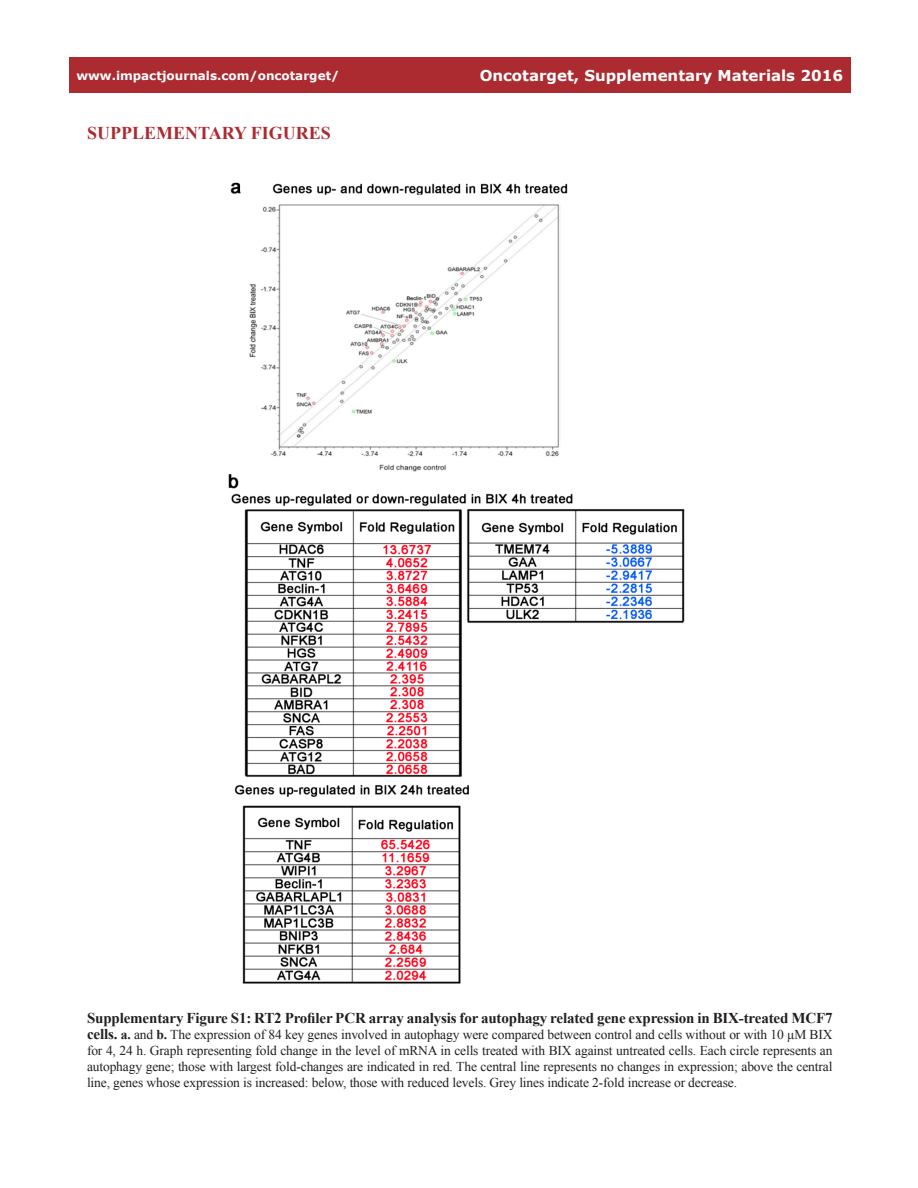
<style>
.page{position:relative;width:918px;height:1188px;background:#fff}
.page>*{position:absolute;margin:0;border:0;box-sizing:border-box;transform-origin:0 0}
.Heading{font:700 18px "Times New Roman";color:#ac2b31}
.figuretext{font:700 15px "Times New Roman";letter-spacing:-.01em;color:#231f20}
.t1{font:700 15px "Verdana";color:#fff}
.figuretext-2{font:13.5px/16.2px "Times New Roman";letter-spacing:-.01em;color:#231f20;text-align:justify}
.t2{font:700 12px "Verdana";color:#fff}
.s1{font-weight:700;font-size:15px}
.s2{font-weight:700}
</style>
<div class="page">
<div style="left:69px;top:57px;width:781px;height:36px;background:#ac2b31"></div>
<img style="left:228px;top:182px;width:457px;height:802px">
<p class="t2" style="left:76px;top:67px;width:264px">www.impactjournals.com/oncotarget/</p>
<p class="t1" style="left:480px;top:65px;width:365px">Oncotarget, Supplementary Materials 2016</p>
<p class="Heading" style="left:87px;top:120px;width:245px">SUPPLEMENTARY FIGURES</p>
<p class="figuretext" style="left:87px;top:1007px;width:747px">Supplementary Figure S1: RT2 Profiler PCR array analysis for autophagy related gene expression in BIX-treated MCF7</p>
<p class="figuretext-2" style="left:87px;top:1026px;width:747px"><span class="s1">cells.</span> <span class="s2">a.</span> and <span class="s2">b.</span> The expression of 84 key genes involved in autophagy were compared between control and cells without or with 10 μM BIX for 4, 24 h. Graph representing fold change in the level of mRNA in cells treated with BIX against untreated cells. Each circle represents an autophagy gene; those with largest fold-changes are indicated in red. The central line represents no changes in expression; above the central line, genes whose expression is increased: below, those with reduced levels. Grey lines indicate 2-fold increase or decrease.</p>
</div>
